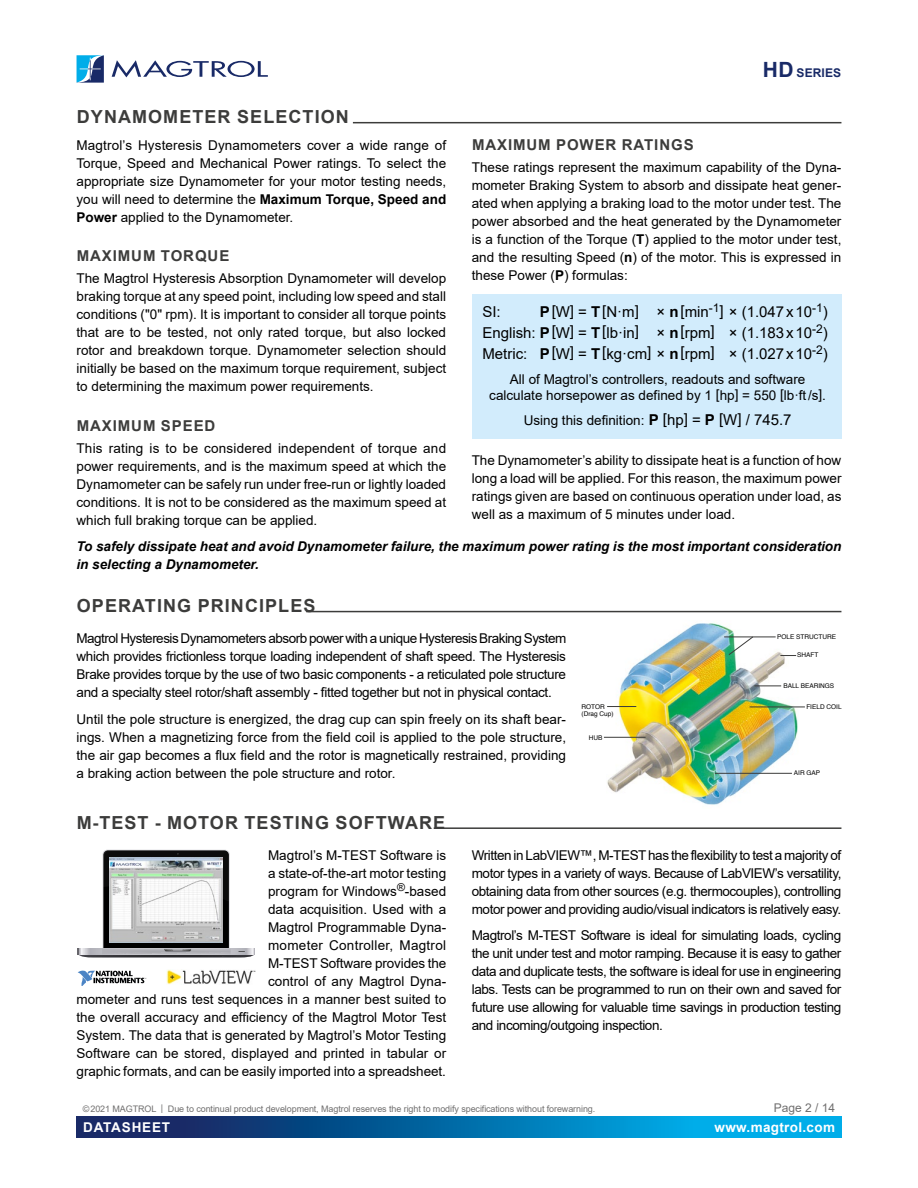
<style>
.page{position:relative;width:918px;height:1188px;background:#fff}
.page>*{position:absolute;margin:0;border:0;box-sizing:border-box;transform-origin:0 0}
.t1{font:700 18px "Arial";letter-spacing:.06em;color:#3c3c3b}
.HIGHLIGHT{font:15px "Arial";color:#000}
.SUBTITLE{font:700 15px "Arial";letter-spacing:.06em;color:#3c3c3b}
.TEXT{font:13.5px/18px "Arial";color:#000;text-align:justify}
.HIGHLIGHT-2{font:13.5px/16.5px "Arial";color:#000;text-align:center}
.TEXT-2{font:italic 700 13.5px/18px "Arial";color:#000}
.t2{font:700 13.5px "Arial";letter-spacing:.025em;color:#fff}
.t3{font:700 13.5px "Arial";letter-spacing:.06em;color:#fff}
.t4{font:12px "Arial";color:#706f6f}
.t5{font:700 12px "Arial";letter-spacing:.01em;color:#192a67}
.t6{font:9px "Arial";letter-spacing:-.01em;color:#706f6f}
.t7{font:6.45px/7.4px "Helvetica";color:#000}
.s1{font-size:21px}
.s2{font-weight:700}
.s3{font-weight:700;font-size:15px}
.s4{font-size:15px}
</style>
<div class="page">
<svg style="left:77px;top:1116px;width:764px;height:21px;background:#066ca8"></svg>
<svg style="left:112px;top:60px;width:156px;height:17px"></svg>
<svg style="left:77px;top:55px;width:27px;height:28px"></svg>
<hr style="left:353px;top:122px;width:488px;height:1px;background:#3c3c3b">
<hr style="left:306px;top:611px;width:535px;height:1px;background:#3c3c3b">
<hr style="left:434px;top:827px;width:407px;height:2px;background:#3c3c3b">
<div style="left:472px;top:294px;width:369px;height:144px;background:#d2ecfc"></div>
<img style="left:606px;top:623px;width:192px;height:182px">
<hr style="left:724px;top:637px;width:52px;height:1px;background:#3c3c3b">
<svg style="left:728px;top:636px;width:25px;height:19px"></svg>
<svg style="left:780px;top:655px;width:16px;height:1px"></svg>
<svg style="left:754px;top:686px;width:27px;height:1px"></svg>
<hr style="left:750px;top:707px;width:55px;height:1px;background:#3c3c3b">
<hr style="left:715px;top:773px;width:77px;height:1px;background:#3c3c3b">
<hr style="left:604px;top:737px;width:42px;height:1px;background:#3c3c3b">
<svg style="left:607px;top:706px;width:29px;height:1px"></svg>
<svg style="left:78px;top:850px;width:177px;height:108px"></svg>
<svg style="left:78px;top:970px;width:68px;height:15px"></svg>
<img style="left:166px;top:969px;width:89px;height:16px">
<p class="t5" style="left:763px;top:64px;width:80px"><span class="s1">HD</span> SERIES</p>
<h2 class="t1" style="left:77px;top:104px;width:273px">DYNAMOMETER SELECTION</h2>
<p class="TEXT" style="left:77px;top:136px;width:371px">Magtrol’s Hysteresis Dynamometers cover a wide range of Torque, Speed and Mechanical Power ratings. To select the appropriate size Dynamometer for your motor testing needs, you will need to determine the <span class="s2">Maximum Torque, Speed and Power</span> applied to the Dynamometer.</p>
<h3 class="SUBTITLE" style="left:77px;top:245px;width:154px">MAXIMUM TORQUE</h3>
<p class="TEXT" style="left:77px;top:270px;width:371px">The Magtrol Hysteresis Absorption Dynamometer will develop braking torque at any speed point, including low speed and stall conditions ("0" rpm). It is important to consider all torque points that are to be tested, not only rated torque, but also locked rotor and breakdown torque. Dynamometer selection should initially be based on the maximum torque requirement, subject to determining the maximum power requirements.</p>
<h3 class="SUBTITLE" style="left:77px;top:415px;width:140px">MAXIMUM SPEED</h3>
<p class="TEXT" style="left:77px;top:439px;width:371px">This rating is to be considered independent of torque and power requirements, and is the maximum speed at which the Dynamometer can be safely run under free-run or lightly loaded conditions. It is not to be considered as the maximum speed at which full braking torque can be applied.</p>
<h3 class="SUBTITLE" style="left:472px;top:134px;width:223px">MAXIMUM POWER RATINGS</h3>
<p class="TEXT" style="left:472px;top:158px;width:371px">These ratings represent the maximum capability of the Dyna&shy;mometer Braking System to absorb and dissipate heat gener&shy;ated when applying a braking load to the motor under test. The power absorbed and the heat generated by the Dynamometer is a function of the Torque (<span class="s2">T</span>) applied to the motor under test, and the resulting Speed (<span class="s2">n</span>) of the motor. This is expressed in these Power (<span class="s2">P</span>) formulas:</p>
<p class="HIGHLIGHT" style="left:482px;top:302px;width:20px">SI:</p>
<p class="HIGHLIGHT" style="left:540px;top:302px;width:290px"><span class="s2">P</span>[W] = <span class="s2">T</span>[N·m] × <span class="s2">n</span>[min<sup>-1</sup>] × (1.047x10<sup>-1</sup>)</p>
<p class="HIGHLIGHT" style="left:482px;top:323px;width:347px">English: <span class="s2">P</span>[W] = <span class="s2">T</span>[lb·in] × <span class="s2">n</span>[rpm] × (1.183x10<sup>-2</sup>)</p>
<p class="HIGHLIGHT" style="left:482px;top:343px;width:347px">Metric: <span class="s2">P</span>[W] = <span class="s2">T</span>[kg·cm] × <span class="s2">n</span>[rpm] × (1.027x10<sup>-2</sup>)</p>
<p class="HIGHLIGHT-2" style="left:489px;top:371px;width:338px">All of Magtrol’s controllers, readouts and software calculate horsepower as defined by 1 [hp] = 550 [lb·ft/s].</p>
<p class="HIGHLIGHT-2" style="left:524px;top:412px;width:269px">Using this definition: <span class="s3">P</span> <span class="s4">[hp] =</span> <span class="s3">P</span> <span class="s4">[W] / 745.7</span></p>
<p class="TEXT" style="left:472px;top:451px;width:371px">The Dynamometer’s ability to dissipate heat is a function of how long a load will be applied. For this reason, the maximum power ratings given are based on continuous operation under load, as well as a maximum of 5 minutes under load.</p>
<p class="TEXT-2" style="left:77px;top:538px;width:766px">To safely dissipate heat and avoid Dynamometer failure, the maximum power rating is the most important consideration in selecting a Dynamometer.</p>
<h2 class="t1" style="left:77px;top:593px;width:240px">OPERATING PRINCIPLES</h2>
<p class="TEXT" style="left:77px;top:629px;width:491px">Magtrol Hysteresis Dynamometers absorb power with a unique Hysteresis Braking System which provides frictionless torque loading independent of shaft speed. The Hysteresis Brake provides torque by the use of two basic components - a reticulated pole structure and a specialty steel rotor/shaft assembly - fitted together but not in physical contact.</p>
<p class="TEXT" style="left:77px;top:710px;width:491px">Until the pole structure is energized, the drag cup can spin freely on its shaft bear&shy;ings. When a magnetizing force from the field coil is applied to the pole structure, the air gap becomes a flux field and the rotor is magnetically restrained, providing a braking action between the pole structure and rotor.</p>
<h2 class="t1" style="left:77px;top:810px;width:370px">M-TEST - MOTOR TESTING SOFTWARE</h2>
<p class="TEXT" style="left:77px;top:846px;width:371px;text-align:right">Magtrol’s M-TEST Software is<br>a state-of-the-art motor testing<br>program for Windows<sup>®</sup>-based<br>data acquisition. Used with a<br>Magtrol Programmable Dyna-<br>mometer Controller, Magtrol<br>M-TEST Software provides the<br>control of any Magtrol Dyna-<br>mometer and runs test sequences in a manner best suited to the overall accuracy and efficiency of the Magtrol Motor Test System. The data that is generated by Magtrol’s Motor Testing Software can be stored, displayed and printed in tabular or graphic formats, and can be easily imported into a spreadsheet.</p>
<p class="TEXT" style="left:472px;top:846px;width:371px">Written in LabVIEW™, M-TEST has the flexibility to test a majority of motor types in a variety of ways. Because of LabVIEW’s versatility, obtaining data from other sources (e.g. thermocouples), controlling motor power and providing audio/visual indicators is relatively easy.</p>
<p class="t7" style="left:777px;top:633px;width:61px">POLE STRUCTURE</p>
<p class="t7" style="left:797px;top:652px;width:23px">SHAFT</p>
<p class="t7" style="left:783px;top:682px;width:52px">BALL BEARINGS</p>
<p class="t7" style="left:582px;top:703px;width:34px">ROTOR (Drag Cup)</p>
<p class="t7" style="left:806px;top:703px;width:37px">FIELD COIL</p>
<p class="t7" style="left:589px;top:734px;width:15px">HUB</p>
<p class="t7" style="left:794px;top:770px;width:28px">AIR GAP</p>
<p class="TEXT" style="left:472px;top:926px;width:371px">Magtrol’s M-TEST Software is ideal for simulating loads, cycling the unit under test and motor ramping. Because it is easy to gather data and duplicate tests, the software is ideal for use in engineering labs. Tests can be programmed to run on their own and saved for future use allowing for valuable time savings in production testing and incoming/outgoing inspection.</p>
<p class="t6" style="left:83px;top:1103px;width:514px">©2021 MAGTROL | Due to continual product development, Magtrol reserves the right to modify specifications without forewarning.</p>
<p class="t4" style="left:774px;top:1099px;width:63px">Page 2 / 14</p>
<p class="t3" style="left:83px;top:1117px;width:88px">DATASHEET</p>
<p class="t2" style="left:715px;top:1117px;width:122px">www.magtrol.com</p>
</div>
